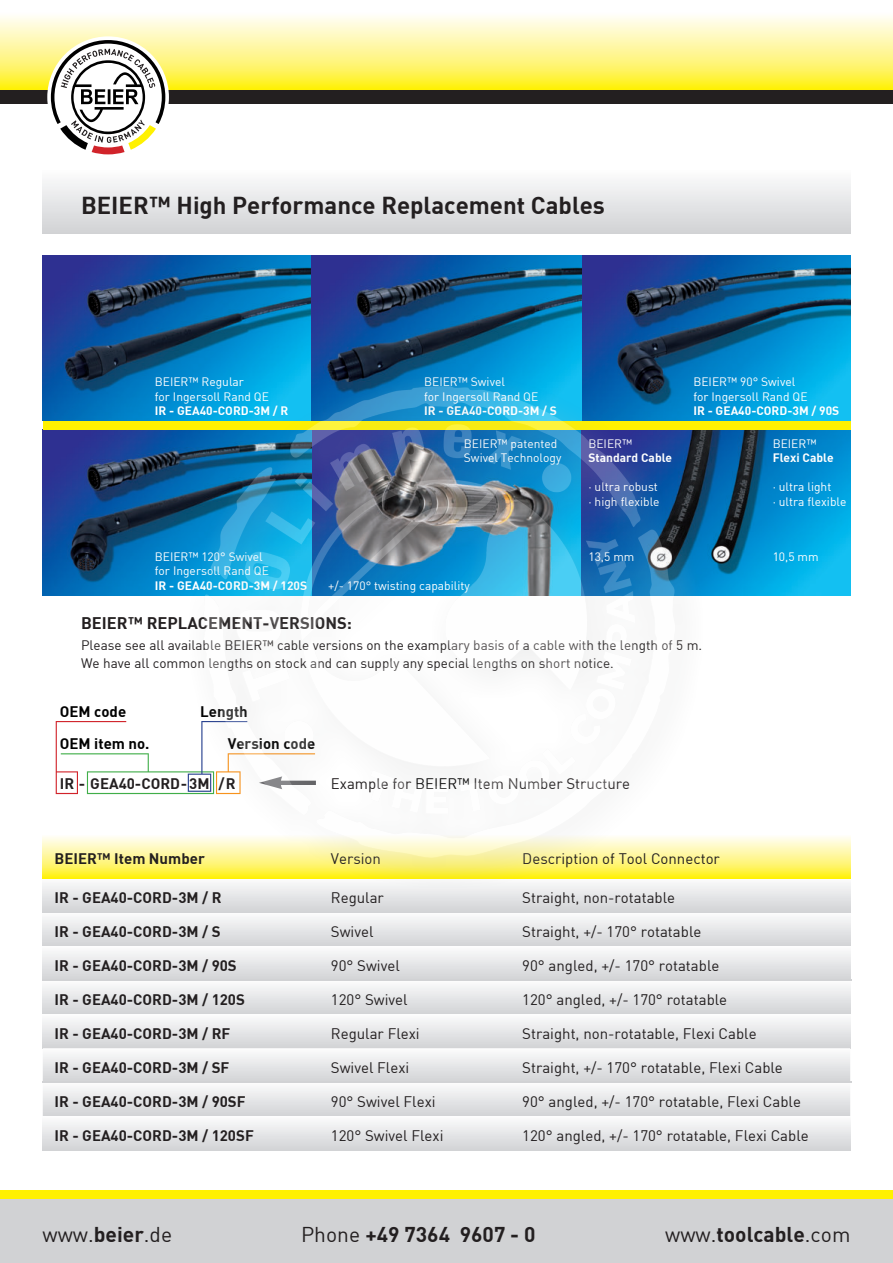
<style>
.page{position:relative;width:893px;height:1263px;background:#fff}
.page>*{position:absolute;margin:0;border:0;box-sizing:border-box;transform-origin:0 0}
.t1{font:24px "DIN Bold";color:#231f20}
.t2{font:21px "DIN Bold";color:#231f20}
.t3{font:21px "DIN";color:#231f20}
.t4{font:16.5px "DIN Bold";color:#231f20}
.t5{font:15px "DIN";color:#231f20}
.t6{font:15px "DIN Bold";color:#231f20}
.t7{font:15px/32.2px "DIN Bold";color:#000}
.t8{font:13.5px/18px "DIN";color:#231f20}
.t9{font:12px/14.4px "DIN";color:#fff}
.t10{font:12px "DIN Bold";color:#fff}
.s1{color:#000}
.s2{font-family:"DIN"}
.s3{font-family:"DIN Bold"}
</style>
<div class="page">
<img style="left:43px;top:429px;width:807px;height:166px">
<div style="left:0;top:1199px;width:893px;height:64px;background:#d1d2d4"></div>
<div style="left:0;top:1191px;width:893px;height:8px;background:#fff101"></div>
<img style="left:43px;top:255px;width:807px;height:166px">
<div style="left:43px;top:170px;width:807px;height:64px;background:linear-gradient(to bottom,#fcfdfd,#d1d2d5)"></div>
<div style="left:43px;top:421px;width:807px;height:8px;background:#fff101"></div>
<div style="left:43px;top:912px;width:807px;height:34px;background:linear-gradient(to bottom,#fcfcfc,#d3d4d7)"></div>
<div style="left:43px;top:878px;width:807px;height:34px;background:linear-gradient(to bottom,#fcfcfc,#d3d4d7)"></div>
<div style="left:43px;top:946px;width:807px;height:34px;background:linear-gradient(to bottom,#fcfcfc,#d3d4d7)"></div>
<div style="left:43px;top:980px;width:807px;height:34px;background:linear-gradient(to bottom,#fcfcfc,#d3d4d7)"></div>
<img style="left:42px;top:980px;width:809px;height:1px">
<div style="left:43px;top:1014px;width:807px;height:34px;background:linear-gradient(to bottom,#fcfcfc,#d3d4d7)"></div>
<svg style="left:43px;top:1048px;width:807px;height:68px"></svg>
<img style="left:42px;top:1081px;width:809px;height:1px">
<div style="left:43px;top:1116px;width:807px;height:34px;background:linear-gradient(to bottom,#fcfcfc,#d3d4d7)"></div>
<svg style="left:43px;top:837px;width:807px;height:41px;background:#fff68d"></svg>
<div style="left:0;top:89px;width:893px;height:15px;background:#231f20"></div>
<svg style="left:0;top:16px;width:893px;height:73px;background:#fff791"></svg>
<div style="left:47px;top:36px;width:122px;height:122px;background:#fff;border-radius:50%"></div>
<svg style="left:51px;top:40px;width:114px;height:114px"></svg>
<svg style="left:56px;top:721px;width:131px;height:73px"></svg>
<img style="left:187px;top:372px;width:519px;height:519px">
<h1 class="t1" style="left:81px;top:195px;width:525px">BEIER™ High Performance Replacement Cables</h1>
<p class="t9" style="left:155px;top:376px;width:116px">BEIER™ Regular<br>for Ingersoll Rand QE</p>
<p class="t10" style="left:155px;top:405px;width:135px">IR - GEA40-CORD-3M / R</p>
<p class="t9" style="left:424px;top:376px;width:116px">BEIER™ Swivel<br>for Ingersoll Rand QE</p>
<p class="t10" style="left:424px;top:405px;width:134px">IR - GEA40-CORD-3M / S</p>
<p class="t9" style="left:464px;top:437px;width:99px">BEIER™ patented<br>Swivel Technology</p>
<p class="t9" style="left:588px;top:437px;width:45px">BEIER™</p>
<p class="t10" style="left:588px;top:453px;width:85px">Standard Cable</p>
<p class="t9" style="left:588px;top:481px;width:73px">· ultra robust · high flexible</p>
<p class="t9" style="left:693px;top:376px;width:116px">BEIER™ 90° Swivel for Ingersoll Rand QE</p>
<p class="t10" style="left:693px;top:405px;width:147px">IR - GEA40-CORD-3M / 90S</p>
<p class="t9" style="left:773px;top:437px;width:45px">BEIER™</p>
<p class="t10" style="left:773px;top:453px;width:63px">Flexi Cable</p>
<p class="t9" style="left:773px;top:481px;width:75px">· ultra light<br>· ultra flexible</p>
<p class="t9" style="left:155px;top:550px;width:116px">BEIER™ 120° Swivel for Ingersoll Rand QE</p>
<p class="t10" style="left:155px;top:580px;width:154px">IR - GEA40-CORD-3M / 120S</p>
<p class="t9" style="left:328px;top:579px;width:143px">+/- 170° twisting capability</p>
<p class="t9" style="left:588px;top:550px;width:48px">13,5 mm</p>
<p class="t9" style="left:773px;top:550px;width:48px">10,5 mm</p>
<p class="t4" style="left:81px;top:616px;width:272px">BEIER™ REPLACEMENT-VERSIONS:</p>
<p class="t8" style="left:81px;top:637px;width:623px">Please see all available BEIER™ cable versions on the examplary basis of a cable with the length of 5 m.<br>We have all common lengths on stock and can supply any special lengths on short notice.</p>
<p class="t7" style="left:60px;top:696px;width:68px">OEM code</p>
<p class="t7" style="left:228px;top:696px;width:89px;text-indent:-27px">Length<br>Version code</p>
<p class="t7" style="left:60px;top:728px;width:91px">OEM item no.</p>
<p class="t6" style="left:60px;top:777px;width:177px">IR - GEA40-CORD- 3M /R</p>
<p class="t5" style="left:331px;top:777px;width:301px">Example for <span class="s1">BEIER™</span> Item Number Structure</p>
<p class="t6" style="left:55px;top:852px;width:152px">BEIER™ Item Number</p>
<p class="t5" style="left:331px;top:852px;width:52px">Version</p>
<p class="t5" style="left:522px;top:852px;width:199px">Description of Tool Connector</p>
<p class="t6" style="left:55px;top:890px;width:168px">IR - GEA40-CORD-3M / R</p>
<p class="t5" style="left:331px;top:890px;width:55px">Regular</p>
<p class="t5" style="left:522px;top:890px;width:154px">Straight, non-rotatable</p>
<p class="t6" style="left:55px;top:924px;width:168px">IR - GEA40-CORD-3M / S</p>
<p class="t5" style="left:331px;top:924px;width:44px">Swivel</p>
<p class="t5" style="left:522px;top:924px;width:181px">Straight, +/- 170° rotatable</p>
<p class="t6" style="left:55px;top:958px;width:184px">IR - GEA40-CORD-3M / 90S</p>
<p class="t5" style="left:331px;top:958px;width:70px">90° Swivel</p>
<p class="t5" style="left:522px;top:958px;width:199px">90° angled, +/- 170° rotatable</p>
<p class="t6" style="left:55px;top:992px;width:192px">IR - GEA40-CORD-3M / 120S</p>
<p class="t5" style="left:331px;top:992px;width:78px">120° Swivel</p>
<p class="t5" style="left:522px;top:992px;width:206px">120° angled, +/- 170° rotatable</p>
<p class="t6" style="left:55px;top:1027px;width:177px">IR - GEA40-CORD-3M / RF</p>
<p class="t5" style="left:331px;top:1027px;width:90px">Regular Flexi</p>
<p class="t5" style="left:522px;top:1027px;width:236px">Straight, non-rotatable, Flexi Cable</p>
<p class="t6" style="left:55px;top:1061px;width:176px">IR - GEA40-CORD-3M / SF</p>
<p class="t5" style="left:331px;top:1061px;width:80px">Swivel Flexi</p>
<p class="t5" style="left:522px;top:1061px;width:262px">Straight, +/- 170° rotatable, Flexi Cable</p>
<p class="t6" style="left:55px;top:1095px;width:193px">IR - GEA40-CORD-3M / 90SF</p>
<p class="t5" style="left:331px;top:1095px;width:106px">90° Swivel Flexi</p>
<p class="t5" style="left:522px;top:1095px;width:280px">90° angled, +/- 170° rotatable, Flexi Cable</p>
<p class="t6" style="left:55px;top:1129px;width:201px">IR - GEA40-CORD-3M / 120SF</p>
<p class="t5" style="left:331px;top:1129px;width:114px">120° Swivel Flexi</p>
<p class="t5" style="left:522px;top:1129px;width:288px">120° angled, +/- 170° rotatable, Flexi Cable</p>
<h2 class="t2" style="left:301px;top:1225px;width:236px"><span class="s2">Phone</span> +49 7364 9607 - 0</h2>
<h2 class="t3" style="left:43px;top:1225px;width:131px">www.<span class="s3">beier</span>.de</h2>
<h2 class="t2" style="left:665px;top:1225px;width:187px"><span class="s2">www.</span>toolcable<span class="s2">.com</span></h2>
</div>
